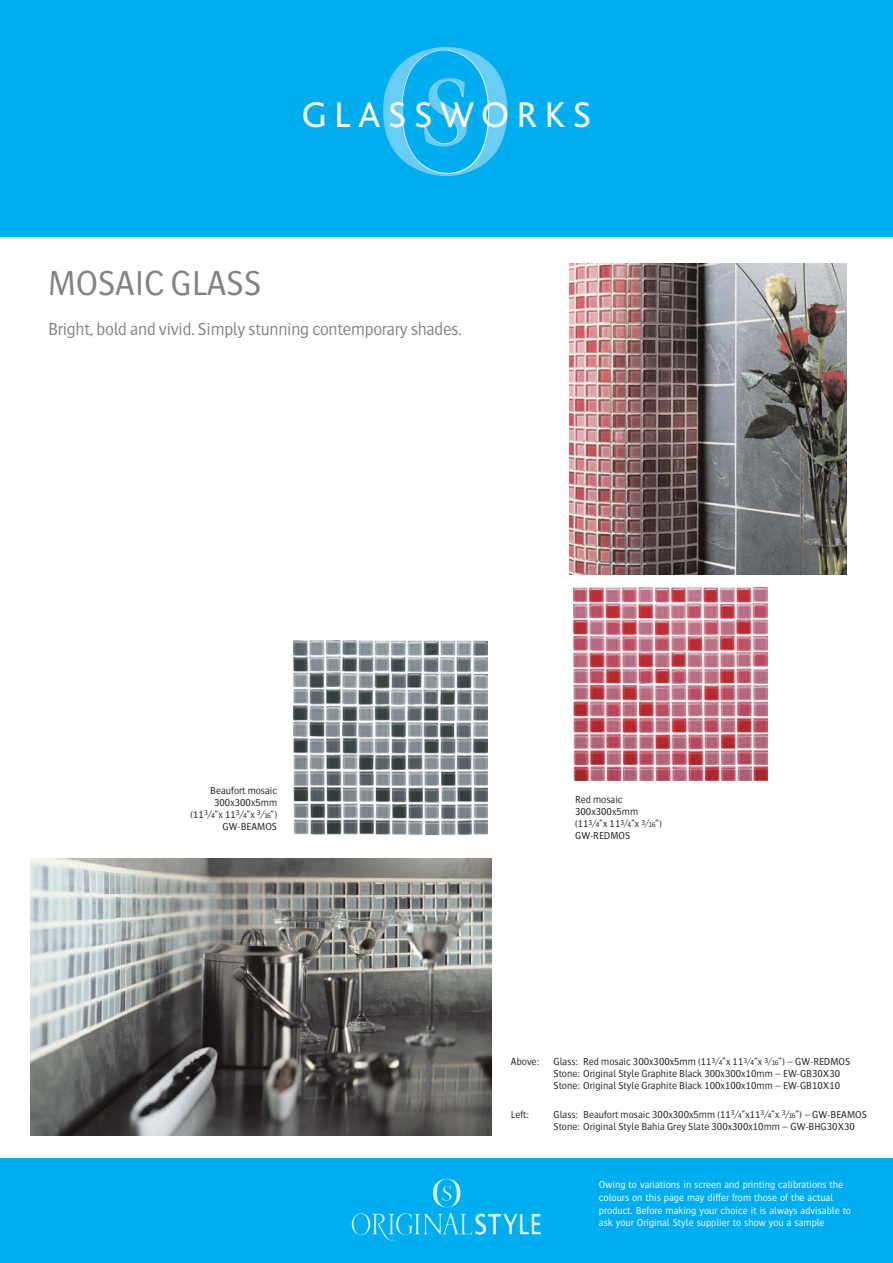
<style>
.page{position:relative;width:893px;height:1263px;background:#fff}
.page>*{position:absolute;margin:0;border:0;box-sizing:border-box;transform-origin:0 0}
.t1{font:37.5px "Bliss";letter-spacing:.205em;color:#fff}
.t2{font:300 36px "Bosis";letter-spacing:-.01em;color:#808285}
.t3{font:300 18px "Bosis";letter-spacing:-.015em;color:#808285}
.t4{font:300 10.5px/12px "Bosis";color:#231f20}
.t5{font:300 10.5px/12.6px "Bosis";color:#fff}
.s1{font-size:7.5px}
</style>
<div class="page">
<div style="left:0;top:0;width:892px;height:237px;background:#00aeef"></div>
<img style="left:445px;top:47px;width:62px;height:57px">
<div style="left:0;top:1159px;width:892px;height:104px;background:#00aeef"></div>
<img style="left:352px;top:1179px;width:135px;height:57px">
<img style="left:570px;top:264px;width:276px;height:310px">
<img style="left:30px;top:859px;width:461px;height:277px">
<img style="left:573px;top:588px;width:194px;height:193px">
<img style="left:294px;top:641px;width:194px;height:194px">
<h1 class="t1" style="left:302px;top:100px;width:291px">GLASSWORKS</h1>
<h2 class="t2" style="left:48px;top:269px;width:215px">MOSAIC GLASS</h2>
<h3 class="t3" style="left:48px;top:323px;width:415px">Bright, bold and vivid. Simply stunning contemporary shades.</h3>
<p class="t4" style="left:190px;top:785px;width:88px;text-align:right">Beaufort mosaic<br>300x300x5mm (11<sup>3</sup>/<span class="s1">4</span>”x 11<sup>3</sup>/<span class="s1">4</span>”x <sup>3</sup>/<span class="s1">16</span>”)<br>GW-BEAMOS</p>
<p class="t4" style="left:575px;top:795px;width:88px">Red mosaic<br>300x300x5mm (11<sup>3</sup>/<span class="s1">4</span>”x 11<sup>3</sup>/<span class="s1">4</span>”x <sup>3</sup>/<span class="s1">16</span>”)<br>GW-REDMOS</p>
<p class="t4" style="left:511px;top:1057px;width:30px">Above:</p>
<p class="t4" style="left:553px;top:1057px;width:298px">Glass: Red mosaic 300x300x5mm (11<sup>3</sup>/<span class="s1">4</span>”x 11<sup>3</sup>/<span class="s1">4</span>”x <sup>3</sup>/<span class="s1">16</span>”) – GW-REDMOS<br>Stone: Original Style Graphite Black 300x300x10mm – EW-GB30X30<br>Stone: Original Style Graphite Black 100x100x10mm – EW-GB10X10</p>
<p class="t4" style="left:511px;top:1109px;width:19px">Left:</p>
<p class="t4" style="left:553px;top:1109px;width:315px">Glass: Beaufort mosaic 300x300x5mm (11<sup>3</sup>/<span class="s1">4</span>”x11<sup>3</sup>/<span class="s1">4</span>”x <sup>3</sup>/<span class="s1">16</span>”) – GW-BEAMOS<br>Stone: Original Style Bahia Grey Slate 300x300x10mm – GW-BHG30X30</p>
<p class="t5" style="left:599px;top:1179px;width:254px">Owing to variations in screen and printing calibrations the colours on this page may differ from those of the actual product. Before making your choice it is always advisable to ask your Original Style supplier to show you a sample</p>
</div>
